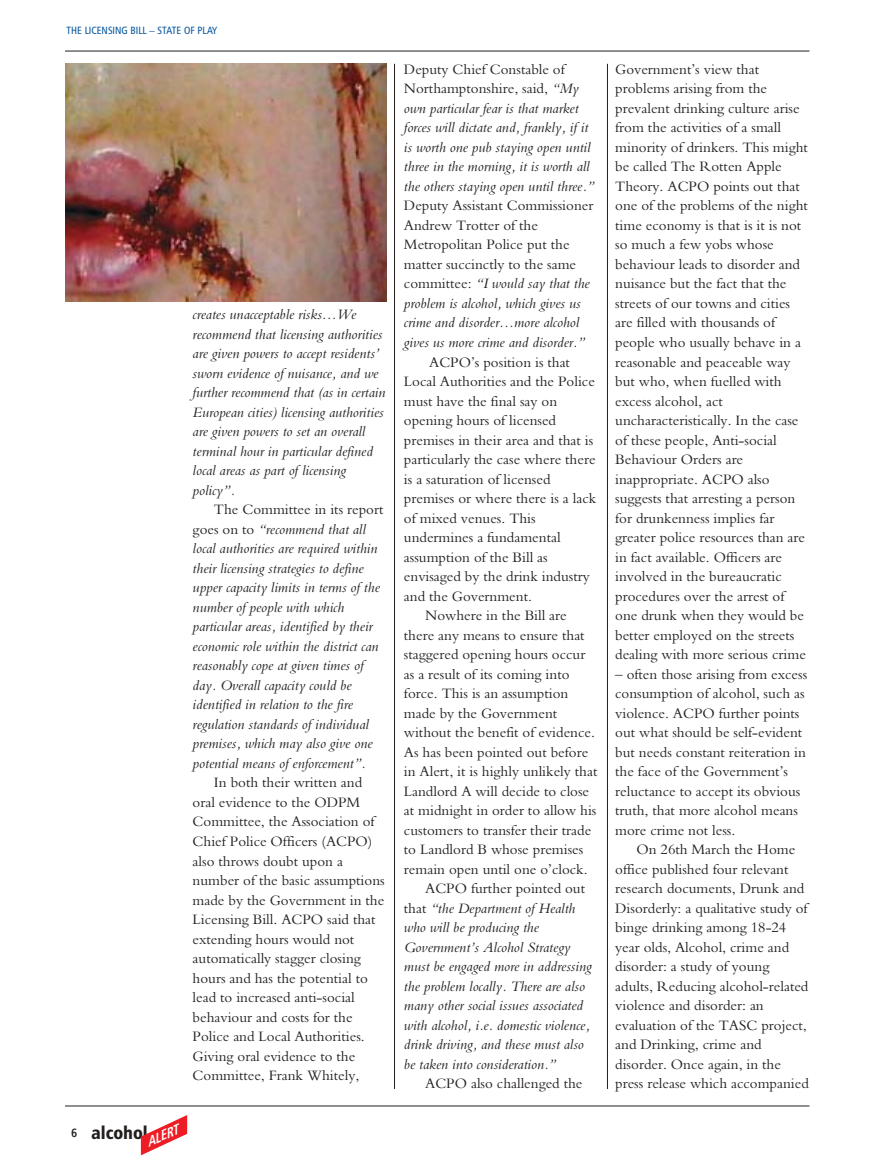
<style>
.page{position:relative;width:872px;height:1169px;background:#fff}
.page>*{position:absolute;margin:0;border:0;box-sizing:border-box;transform-origin:0 0}
.t1{font:18px "Humanist 777 BT Black Condensed B";color:#231f1f}
.t2{font:15px/19.5px "M Bembo";color:#231f1f}
.t3{font:italic 15px/19.5px "M Bembo";color:#231f1f}
.t4{font:italic 13.5px "Humanist 777 BT Bold Condensed B";color:#fff}
.t5{font:10.5px "Humanist 777 BT Roman Condensed B";color:#00529b}
.s1{font-style:normal}
.s2{font-family:"Humanist 777 BT Bold Condensed B";font-size:12px}
.s3{font-style:italic}
</style>
<div class="page">
<hr style="left:65px;top:1105px;width:744px;height:1px;background:#231f1f">
<hr style="left:65px;top:51px;width:744px;height:1px;background:#231f1f">
<svg style="left:141px;top:1115px;width:46px;height:40px"></svg>
<hr style="left:394px;top:64px;width:1px;height:1025px;background:#231f1f">
<hr style="left:607px;top:64px;width:1px;height:1025px;background:#231f1f">
<img style="left:66px;top:64px;width:321px;height:238px">
<p class="t5" style="left:66px;top:27px;width:152px">THE LICENSING BILL – STATE OF PLAY</p>
<p class="t3" style="left:193px;top:306px;width:194px">creates unacceptable risks…We recommend that licensing authorities are given powers to accept residents’ sworn evidence of nuisance, and we further recommend that (as in certain European cities) licensing authorities are given powers to set an overall terminal hour in particular defined local areas as part of licensing policy”.</p>
<p class="t3" style="left:193px;top:501px;width:192px;text-indent:21px"><span class="s1">The Committee in its report goes on to</span> “recommend that all local authorities are required within their licensing strategies to define upper capacity limits in terms of the number of people with which particular areas, identified by their economic role within the district can reasonably cope at given times of day. Overall capacity could be identified in relation to the fire regulation standards of individual premises, which may also give one potential means of enforcement”.</p>
<p class="t2" style="left:193px;top:774px;width:193px;text-indent:21px">In both their written and oral evidence to the ODPM<br>Committee, the Association of<br>Chief Police Officers (ACPO) also throws doubt upon a number of the basic assumptions made by the Government in the<br>Licensing Bill. ACPO said that extending hours would not automatically stagger closing hours and has the potential to lead to increased anti-social behaviour and costs for the<br>Police and Local Authorities.<br>Giving oral evidence to the<br>Committee, Frank Whitely,</p>
<p class="t1" style="left:71px;top:1125px;width:78px"><span class="s2">6</span> alcohol</p>
<p class="t4" style="left:145px;top:1138px;width:35px;rotate:-25deg">ALERT</p>
<p class="t3" style="left:404px;top:61px;width:192px"><span class="s1">Deputy Chief Constable of Northamptonshire, said,</span> “My own particular fear is that market forces will dictate and, frankly, if it is worth one pub staying open until three in the morning, it is worth all the others staying open until three.”</p>
<p class="t2" style="left:404px;top:197px;width:191px">Deputy Assistant Commissioner<br>Andrew Trotter of the<br>Metropolitan Police put the matter succinctly to the same committee: <span class="s3">“I would say that the problem is alcohol, which gives us crime and disorder…more alcohol gives us more crime and disorder.”</span></p>
<p class="t2" style="left:429px;top:353px;width:142px">ACPO’s position is that</p>
<p class="t2" style="left:404px;top:373px;width:192px">Local Authorities and the Police</p>
<p class="t2" style="left:404px;top:392px;width:155px">must have the final say on</p>
<p class="t2" style="left:404px;top:412px;width:154px">opening hours of licensed</p>
<p class="t2" style="left:404px;top:431px;width:191px">premises in their area and that is</p>
<p class="t2" style="left:404px;top:451px;width:193px">particularly the case where there</p>
<p class="t2" style="left:404px;top:470px;width:148px">is a saturation of licensed</p>
<p class="t2" style="left:404px;top:490px;width:194px">premises or where there is a lack</p>
<p class="t2" style="left:404px;top:509px;width:133px">of mixed venues. This</p>
<p class="t2" style="left:404px;top:529px;width:158px">undermines a fundamental</p>
<p class="t2" style="left:404px;top:548px;width:145px">assumption of the Bill as</p>
<p class="t2" style="left:404px;top:568px;width:187px">envisaged by the drink industry</p>
<p class="t2" style="left:404px;top:587px;width:129px">and the Government.</p>
<p class="t2" style="left:425px;top:607px;width:143px">Nowhere in the Bill are</p>
<p class="t2" style="left:404px;top:626px;width:182px">there any means to ensure that</p>
<p class="t2" style="left:404px;top:646px;width:183px">staggered opening hours occur</p>
<p class="t2" style="left:404px;top:665px;width:167px">as a result of its coming into</p>
<p class="t2" style="left:404px;top:685px;width:166px">force. This is an assumption</p>
<p class="t2" style="left:404px;top:704px;width:155px">made by the Government</p>
<p class="t2" style="left:404px;top:724px;width:192px">without the benefit of evidence.</p>
<p class="t2" style="left:404px;top:743px;width:186px">As has been pointed out before</p>
<p class="t2" style="left:404px;top:763px;width:195px">in Alert, it is highly unlikely that</p>
<p class="t2" style="left:404px;top:782px;width:187px">Landlord A will decide to close</p>
<p class="t2" style="left:404px;top:802px;width:194px">at midnight in order to allow his</p>
<p class="t2" style="left:404px;top:821px;width:189px">customers to transfer their trade</p>
<p class="t2" style="left:404px;top:841px;width:181px">to Landlord B whose premises</p>
<p class="t2" style="left:404px;top:860px;width:185px">remain open until one o’clock.</p>
<p class="t2" style="left:425px;top:880px;width:161px">ACPO further pointed out</p>
<p class="t3" style="left:404px;top:899px;width:173px"><span class="s1">that</span> “the Department of Health</p>
<p class="t3" style="left:404px;top:919px;width:136px">who will be producing the</p>
<p class="t3" style="left:404px;top:938px;width:168px">Government’s Alcohol Strategy</p>
<p class="t3" style="left:404px;top:958px;width:189px">must be engaged more in addressing</p>
<p class="t3" style="left:404px;top:977px;width:182px">the problem locally. There are also</p>
<p class="t3" style="left:404px;top:997px;width:181px">many other social issues associated</p>
<p class="t3" style="left:404px;top:1016px;width:187px">with alcohol, i.e. domestic violence,</p>
<p class="t3" style="left:404px;top:1036px;width:181px">drink driving, and these must also</p>
<p class="t3" style="left:404px;top:1055px;width:154px">be taken into consideration.”</p>
<p class="t2" style="left:425px;top:1075px;width:159px">ACPO also challenged the</p>
<p class="t2" style="left:615px;top:61px;width:194px">Government’s view that problems arising from the prevalent drinking culture arise from the activities of a small minority of drinkers. This might be called The Rotten Apple<br>Theory. ACPO points out that one of the problems of the night time economy is that is it is not so much a few yobs whose behaviour leads to disorder and nuisance but the fact that the streets of our towns and cities are filled with thousands of people who usually behave in a reasonable and peaceable way but who, when fuelled with excess alcohol, act uncharacteristically. In the case of these people, Anti-social<br>Behaviour Orders are inappropriate. ACPO also suggests that arresting a person for drunkenness implies far greater police resources than are in fact available. Officers are involved in the bureaucratic procedures over the arrest of one drunk when they would be better employed on the streets dealing with more serious crime</p>
<p class="t2" style="left:615px;top:665px;width:193px">– often those arising from excess consumption of alcohol, such as violence. ACPO further points out what should be self-evident but needs constant reiteration in the face of the Government’s reluctance to accept its obvious truth, that more alcohol means more crime not less.</p>
<p class="t2" style="left:615px;top:841px;width:195px;text-indent:21px">On 26th March the Home office published four relevant research documents, Drunk and<br>Disorderly: a qualitative study of binge drinking among 18-24 year olds, Alcohol, crime and disorder: a study of young adults, Reducing alcohol-related violence and disorder: an evaluation of the TASC project, and Drinking, crime and disorder. Once again, in the press release which accompanied</p>
</div>
